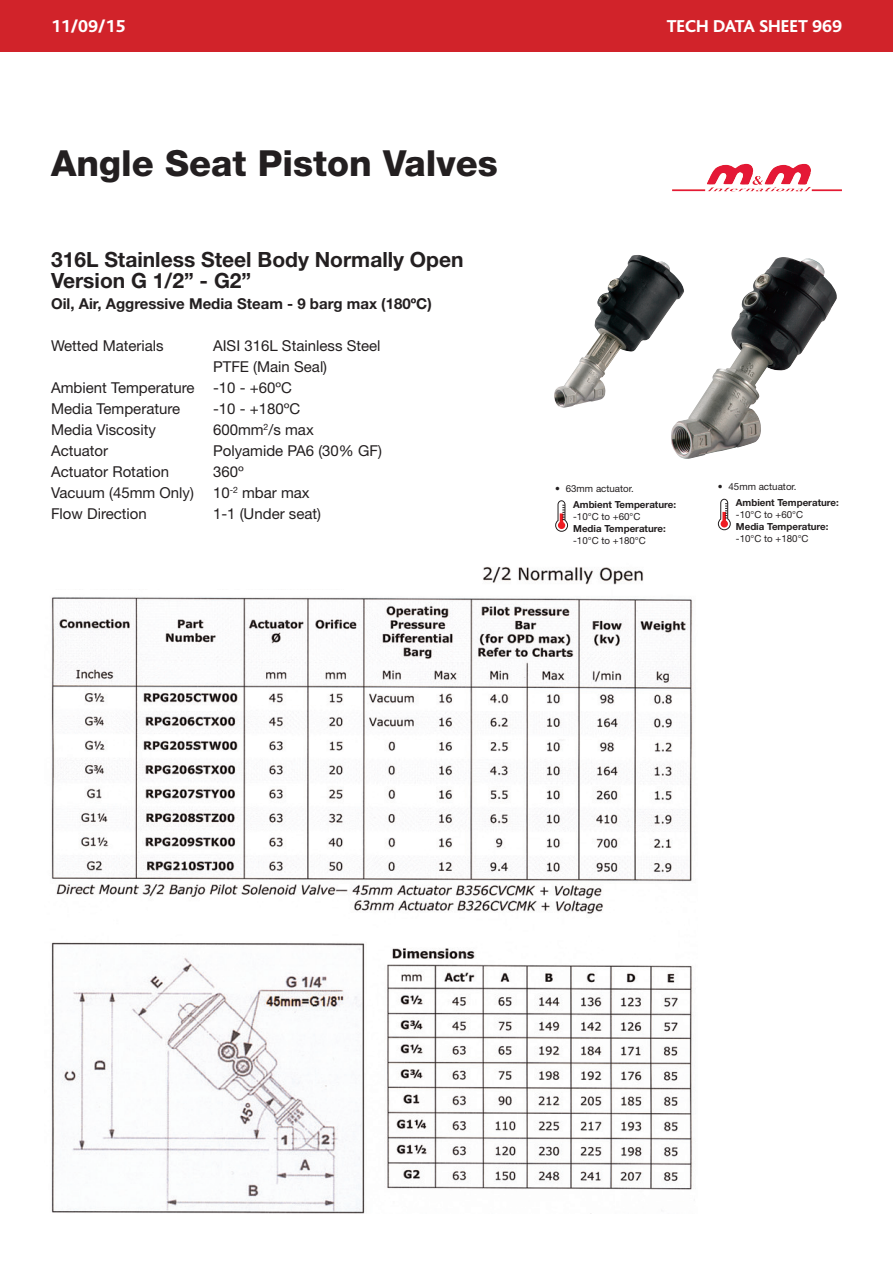
<style>
.page{position:relative;width:893px;height:1263px;background:#fff}
.page>*{position:absolute;margin:0;border:0;box-sizing:border-box;transform-origin:0 0}
.Page_Header{font:800 36px "Helvetica Neue";color:#231f20}
.Heading{font:700 21px/21px "Helvetica Neue";color:#231f20}
.t1{font:800 18px "Bliss";color:#fff}
.Heading-2{font:15px "Helvetica Neue";color:#231f20}
.Heading-3{font:700 15px "Helvetica Neue";color:#231f20}
.Technical_Body_Copy{font:9.75px "Helvetica Neue";color:#231f20}
.Technical_Body_Copy-2{font:700 9.75px "Helvetica Neue";color:#231f20}
</style>
<div class="page">
<svg style="left:51px;top:566px;width:642px;height:648px"></svg>
<div style="left:19px;top:540px;width:362px;height:49px;background:#fff"></div>
<div style="left:0;top:0;width:893px;height:51px;background:#d1232a"></div>
<img style="left:707px;top:164px;width:94px;height:21px">
<img style="left:671px;top:257px;width:166px;height:202px">
<img style="left:554px;top:255px;width:130px;height:153px">
<svg style="left:718px;top:499px;width:13px;height:31px"></svg>
<svg style="left:555px;top:500px;width:13px;height:32px"></svg>
<p class="t1" style="left:51px;top:17px;width:76px">11/09/15</p>
<p class="t1" style="left:667px;top:16px;width:177px">TECH DATA SHEET 969</p>
<p class="Page_Header" style="left:51px;top:142px;width:448px">Angle Seat Piston Valves</p>
<p class="Heading" style="left:51px;top:249px;width:414px">316L Stainless Steel Body Normally Open<br>Version G 1/2” - G2”</p>
<p class="Heading-3" style="left:51px;top:295px;width:382px">Oil, Air, Aggressive Media Steam - 9 barg max (180ºC)</p>
<p class="Heading-2" style="left:51px;top:337px;width:114px">Wetted Materials</p>
<p class="Heading-2" style="left:213px;top:337px;width:169px">AISI 316L Stainless Steel</p>
<p class="Heading-2" style="left:213px;top:358px;width:116px">PTFE (Main Seal)</p>
<p class="Heading-2" style="left:51px;top:379px;width:242px">Ambient Temperature -10 - +60ºC</p>
<p class="Heading-2" style="left:51px;top:400px;width:131px">Media Temperature</p>
<p class="Heading-2" style="left:213px;top:400px;width:89px">-10 - +180ºC</p>
<p class="Heading-2" style="left:51px;top:421px;width:107px">Media Viscosity</p>
<p class="Heading-2" style="left:213px;top:421px;width:102px">600mm<sup>2</sup>/s max</p>
<p class="Heading-2" style="left:51px;top:442px;width:59px">Actuator</p>
<p class="Heading-2" style="left:213px;top:442px;width:170px">Polyamide PA6 (30% GF)</p>
<p class="Heading-2" style="left:51px;top:463px;width:120px">Actuator Rotation</p>
<p class="Heading-2" style="left:213px;top:463px;width:32px">360º</p>
<p class="Heading-2" style="left:51px;top:484px;width:144px">Vacuum (45mm Only)</p>
<p class="Heading-2" style="left:213px;top:484px;width:98px">10<sup>-2</sup> mbar max</p>
<p class="Heading-2" style="left:51px;top:505px;width:97px">Flow Direction</p>
<p class="Heading-2" style="left:213px;top:505px;width:110px">1-1 (Under seat)</p>
<p class="Technical_Body_Copy" style="left:555px;top:482px;width:80px">• 63mm actuator.</p>
<p class="Technical_Body_Copy-2" style="left:573px;top:498px;width:104px">Ambient Temperature:</p>
<p class="Technical_Body_Copy" style="left:573px;top:510px;width:69px">-10°C to +60°C</p>
<p class="Technical_Body_Copy-2" style="left:573px;top:522px;width:94px">Media Temperature:</p>
<p class="Technical_Body_Copy" style="left:573px;top:534px;width:74px">-10°C to +180°C</p>
<p class="Technical_Body_Copy" style="left:718px;top:481px;width:80px">• 45mm actuator.</p>
<p class="Technical_Body_Copy-2" style="left:736px;top:497px;width:104px">Ambient Temperature:</p>
<p class="Technical_Body_Copy" style="left:736px;top:509px;width:69px">-10°C to +60°C</p>
<p class="Technical_Body_Copy-2" style="left:736px;top:521px;width:94px">Media Temperature:</p>
<p class="Technical_Body_Copy" style="left:736px;top:533px;width:74px">-10°C to +180°C</p>
</div>
